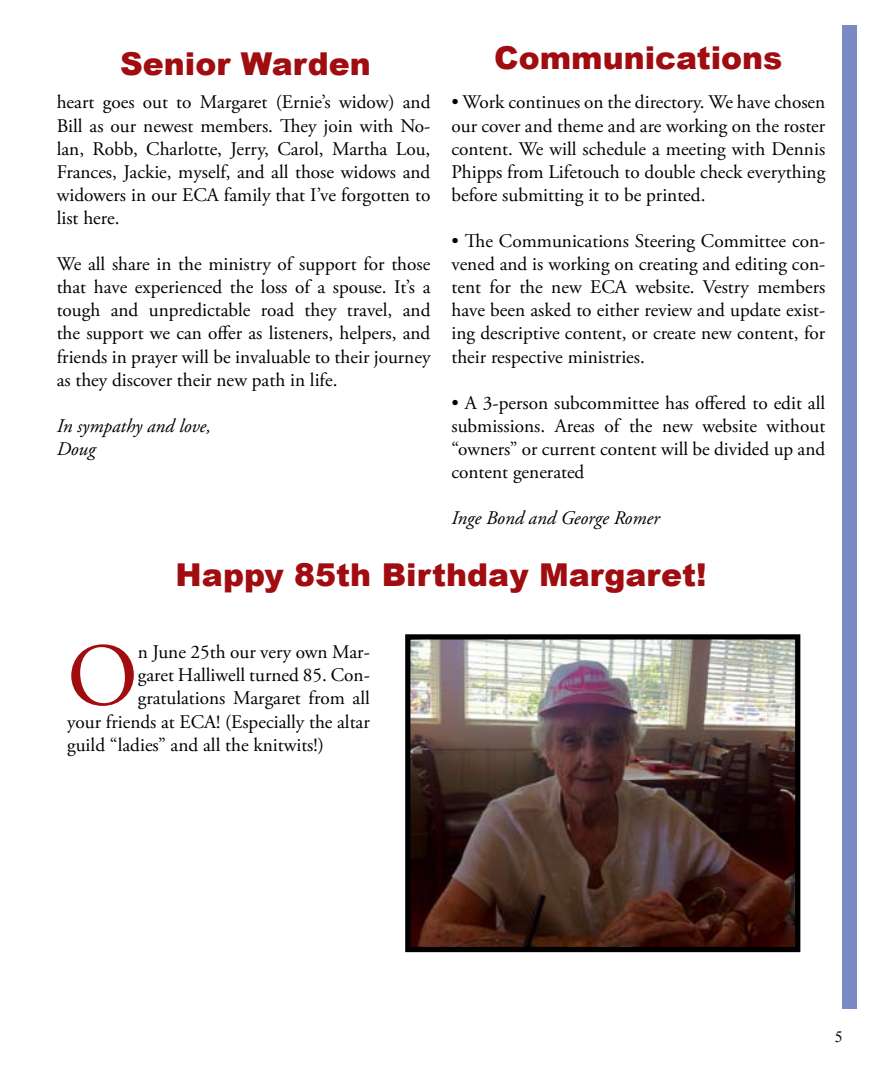
<style>
.page{position:relative;width:882px;height:1071px;background:#fff}
.page>*{position:absolute;margin:0;border:0;box-sizing:border-box;transform-origin:0 0}
.t1{font:88.9px "Adobe Garamond Pro";color:#a00c10}
.t2{font:900 31.5px "Arial";color:#a00c10}
.t3{font:19.25px/23.1px "Adobe Garamond Pro";color:#000;text-align:justify}
.t4{font:italic 19.25px/23.1px "Adobe Garamond Pro";color:#000}
.t5{font:15.75px "Times New Roman";color:#000}
</style>
<div class="page">
<div style="left:843px;top:25px;width:14px;height:984px;background:#798ac5"></div>
<img style="left:411px;top:640px;width:383px;height:306px">
<div style="left:405px;top:634px;width:395px;height:318px;border:5px solid #000"></div>
<h2 class="t2" style="left:120px;top:41px;width:252px">Senior Warden</h2>
<h2 class="t2" style="left:494px;top:35px;width:290px">Communications</h2>
<p class="t3" style="left:57px;top:91px;width:375px">heart goes out to Margaret (Ernie’s widow) and Bill as our newest members. They join with No&shy;lan, Robb, Charlotte, Jerry, Carol, Martha Lou, Frances, Jackie, myself, and all those widows and widowers in our ECA family that I’ve forgotten to list here.</p>
<p class="t3" style="left:57px;top:253px;width:375px">We all share in the ministry of support for those that have experienced the loss of a spouse. It’s a tough and unpredictable road they travel, and the support we can offer as listeners, helpers, and friends in prayer will be invaluable to their journey as they discover their new path in life.</p>
<p class="t4" style="left:57px;top:415px;width:156px">In sympathy and love,<br>Doug</p>
<p class="t3" style="left:451px;top:91px;width:375px">• Work continues on the directory. We have chosen our cover and theme and are working on the roster content. We will schedule a meeting with Dennis Phipps from Lifetouch to double check everything before submitting it to be printed.</p>
<p class="t3" style="left:451px;top:230px;width:375px">• The Communications Steering Committee con&shy;vened and is working on creating and editing con&shy;tent for the new ECA website. Vestry members have been asked to either review and update exist&shy;ing descriptive content, or create new content, for their respective ministries.</p>
<p class="t3" style="left:451px;top:392px;width:375px">• A 3-person subcommittee has offered to edit all submissions. Areas of the new website without “owners” or current content will be divided up and content generated</p>
<p class="t4" style="left:451px;top:507px;width:210px">Inge Bond and George Romer</p>
<h2 class="t2" style="left:175px;top:552px;width:533px">Happy 85th Birthday Margaret!</h2>
<h1 class="t1" style="left:67px;top:623px;width:72px">O</h1>
<p class="t3" style="left:138px;top:641px;width:233px">n June 25th our very own Mar-</p>
<p class="t3" style="left:138px;top:664px;width:234px">garet Halliwell turned 85. Con-</p>
<p class="t3" style="left:138px;top:688px;width:233px">gratulations Margaret from all</p>
<p class="t3" style="left:67px;top:711px;width:304px">your friends at ECA! (Especially the altar</p>
<p class="t3" style="left:67px;top:734px;width:258px">guild “ladies” and all the knitwits!)</p>
<p class="t5" style="left:835px;top:1026px;width:9px">5</p>
</div>
